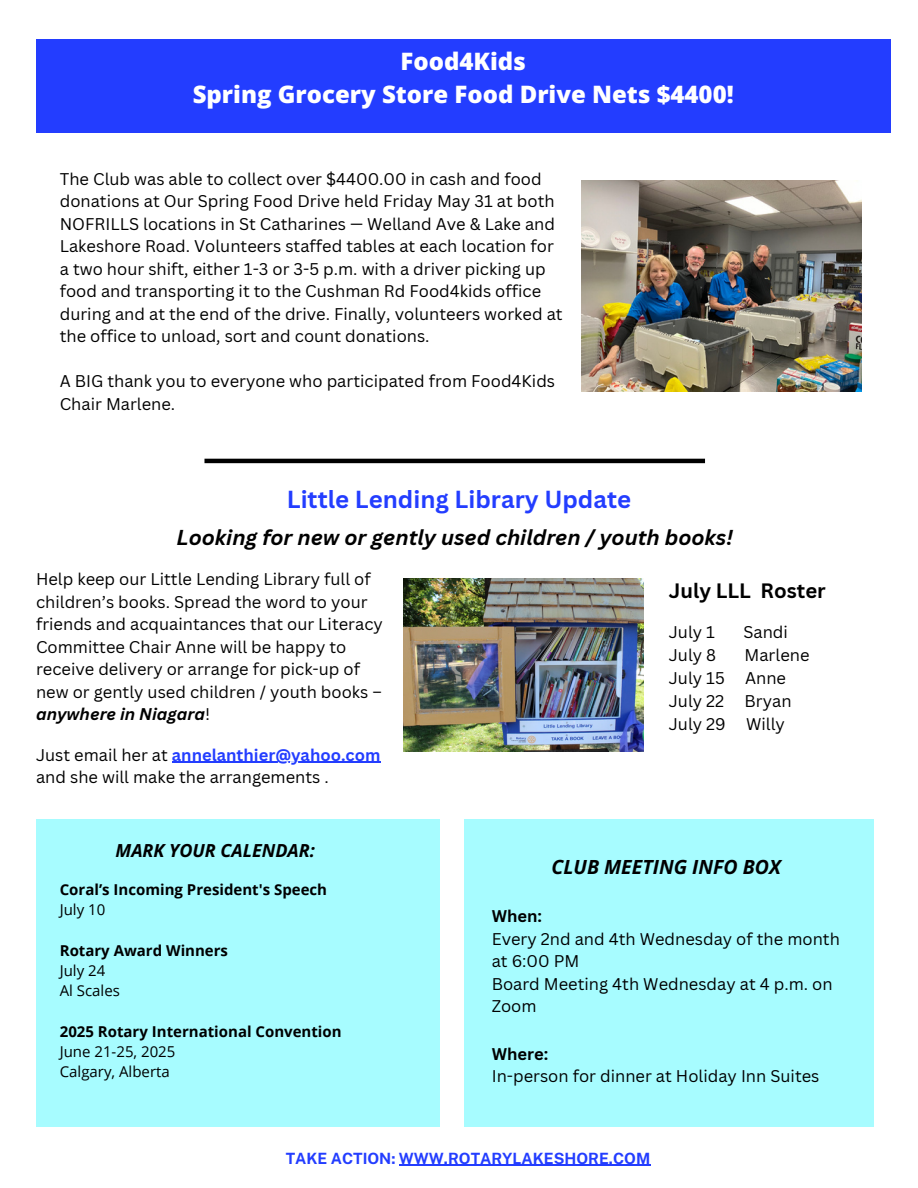
<style>
.page{position:relative;width:918px;height:1188px;background:#fff}
.page>*{position:absolute;margin:0;border:0;box-sizing:border-box;transform-origin:0 0}
.t1{font:800 24px/32.7px "Open Sans";color:#fff;text-align:center}
.t2{font:700 24px "Canva Sans";color:#233dff}
.t3{font:italic 700 21px "Canva Sans";color:#000}
.t4{font:700 20.25px "Canva Sans";color:#000}
.t5{font:italic 700 19.5px "Open Sans";color:#000}
.t6{font:italic 700 18px "Open Sans";color:#000}
.t7{font:16.5px/22.5px "Canva Sans";color:#000}
.t8{font:700 16.5px "Canva Sans";color:#233dff}
.t9{font:700 15.45px "Public Sans";color:#233dff}
.t10{font:700 15px "Open Sans";color:#000}
.t11{font:15px "Open Sans";color:#000}
.s1{font-weight:700;font-style:italic}
.s2{font-weight:400;color:#000}
.s3{font-weight:700}
</style>
<div class="page">
<div style="left:36px;top:39px;width:854px;height:94px;background:#233dff"></div>
<div style="left:36px;top:820px;width:403px;height:307px;background:#a7fcff"></div>
<div style="left:464px;top:820px;width:409px;height:307px;background:#a7fcff"></div>
<img style="left:404px;top:578px;width:239px;height:173px">
<hr style="left:204px;top:459px;width:501px;height:4px;background:#000">
<img style="left:582px;top:181px;width:280px;height:210px">
<hr style="left:399px;top:1165px;width:251px;height:1px;background:#233dff">
<hr style="left:172px;top:762px;width:208px;height:1px;background:#233dff">
<h1 class="t1" style="left:193px;top:45px;width:543px">Food4Kids<br>Spring Grocery Store Food Drive Nets $4400!</h1>
<h6 class="t7" style="left:60px;top:167px;width:504px">The Club was able to collect over $4400.00 in cash and food donations at Our Spring Food Drive held Friday May 31 at both NOFRILLS locations in St Catharines — Welland Ave &amp; Lake and Lakeshore Road. Volunteers staffed tables at each location for a two hour shift, either 1-3 or 3-5 p.m. with a driver picking up food and transporting it to the Cushman Rd Food4kids office during and at the end of the drive. Finally, volunteers worked at the office to unload, sort and count donations.</h6>
<p class="t7" style="left:60px;top:370px;width:497px">A BIG thank you to everyone who participated from Food4Kids<br>Chair Marlene.</p>
<p class="t2" style="left:287px;top:483px;width:346px">Little Lending Library Update</p>
<p class="t3" style="left:177px;top:523px;width:558px">Looking for new or gently used children / youth books!</p>
<p class="t7" style="left:36px;top:568px;width:348px">Help keep our Little Lending Library full of children’s books. Spread the word to your friends and acquaintances that our Literacy Committee Chair Anne will be happy to receive delivery or arrange for pick-up of new or gently used children / youth books – <span class="s1">anywhere in Niagara</span>!</p>
<p class="t8" style="left:36px;top:743px;width:346px"><span class="s2">Just email her at</span> annelanthier@yahoo.com</p>
<h2 class="t7" style="left:36px;top:766px;width:294px">and she will make the arrangements .</h2>
<h5 class="t4" style="left:669px;top:577px;width:158px">July LLL Roster</h5>
<h5 class="t7" style="left:669px;top:621px;width:48px">July 1</h5>
<h5 class="t7" style="left:743px;top:621px;width:46px">Sandi</h5>
<h5 class="t7" style="left:669px;top:644px;width:49px">July 8</h5>
<h5 class="t7" style="left:669px;top:643px;width:142px;line-height:23px;text-indent:76px">Marlene<br>July 15 Anne<br>July 22 Bryan<br>July 29 Willy</h5>
<h1 class="t6" style="left:116px;top:838px;width:201px">MARK YOUR CALENDAR:</h1>
<h3 class="t10" style="left:60px;top:879px;width:269px">Coral’s Incoming President's Speech</h3>
<h5 class="t11" style="left:60px;top:899px;width:47px">July 10</h5>
<h5 class="t10" style="left:60px;top:940px;width:170px">Rotary Award Winners</h5>
<p class="t11" style="left:60px;top:960px;width:47px">July 24</p>
<h3 class="t11" style="left:60px;top:980px;width:62px">Al Scales</h3>
<h5 class="t10" style="left:60px;top:1021px;width:283px">2025 Rotary International Convention</h5>
<h4 class="t11" style="left:60px;top:1041px;width:117px">June 21-25, 2025</h4>
<p class="t11" style="left:60px;top:1061px;width:112px">Calgary, Alberta</p>
<p class="t5" style="left:552px;top:853px;width:231px">CLUB MEETING INFO BOX</p>
<p class="t7" style="left:492px;top:905px;width:350px"><span class="s3">When:<br></span>Every 2nd and 4th Wednesday of the month at 6:00 PM<br>Board Meeting 4th Wednesday at 4 p.m. on</p>
<p class="t7" style="left:492px;top:995px;width:46px">Zoom</p>
<p class="t7" style="left:492px;top:1042px;width:329px"><span class="s3">Where:<br></span>In-person for dinner at Holiday Inn Suites</p>
<p class="t9" style="left:286px;top:1149px;width:366px">TAKE ACTION: WWW.ROTARYLAKESHORE.COM</p>
</div>
